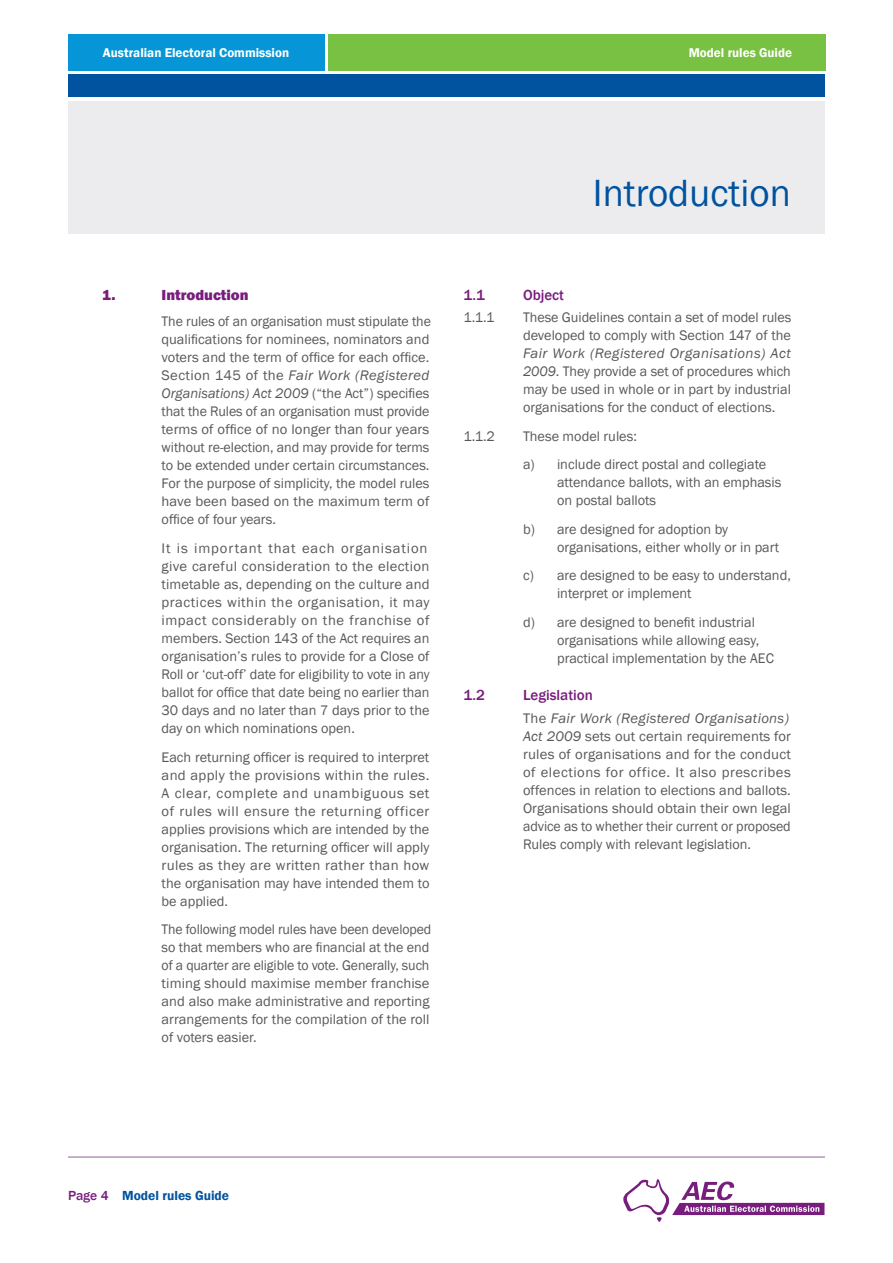
<style>
.page{position:relative;width:893px;height:1263px;background:#fff}
.page>*{position:absolute;margin:0;border:0;box-sizing:border-box;transform-origin:0 0}
.t1{font:39px "Franklin Gothic";color:#0153a0}
.t2{font:500 15px "Franklin Gothic";color:#781d7d}
.t3{font:800 15px "Franklin Gothic";color:#781d7d}
.t4{font:14.25px/18px "Franklin Gothic";color:#57585a}
.t5{font:600 13.5px "Franklin Gothic";color:#0153a0}
.t6{font:600 13.05px "Franklin Gothic";color:#fff}
.s1{font-style:italic}
.s2{font-weight:500;color:#781d7d}
</style>
<div class="page">
<hr style="left:68px;top:1157px;width:757px;height:1px;background:#945c9a">
<svg style="left:623px;top:1179px;width:201px;height:43px"></svg>
<div style="left:68px;top:101px;width:757px;height:133px;background:#ececee"></div>
<div style="left:68px;top:34px;width:256px;height:36px;background:#0696d7"></div>
<div style="left:329px;top:34px;width:497px;height:36px;background:#79c142"></div>
<div style="left:68px;top:75px;width:757px;height:22px;background:#0153a0"></div>
<p class="t6" style="left:103px;top:44px;width:188px">Australian Electoral Commission</p>
<p class="t6" style="left:689px;top:44px;width:105px">Model rules Guide</p>
<p class="t3" style="left:102px;top:285px;width:15px">1.</p>
<p class="t3" style="left:162px;top:285px;width:89px">Introduction</p>
<p class="t4" style="left:162px;top:313px;width:271px;text-align:justify">The rules of an organisation must stipulate the qualifications for nominees, nominators and voters and the term of office for each office.<br>Section 145 of the <span class="s1">Fair Work (Registered Organisations) Act 2009</span> (“the Act”) specifies that the Rules of an organisation must provide terms of office of no longer than four years without re-election, and may provide for terms to be extended under certain circumstances.<br>For the purpose of simplicity, the model rules have been based on the maximum term of office of four years.</p>
<p class="t4" style="left:162px;top:539px;width:269px">It is important that each organisation give careful consideration to the election timetable as, depending on the culture and practices within the organisation, it may impact considerably on the franchise of members. Section 143 of the Act requires an organisation’s rules to provide for a Close of Roll or ‘cut-off’ date for eligibility to vote in any ballot for office that date being no earlier than 30 days and no later than 7 days prior to the day on which nominations open.</p>
<p class="t4" style="left:162px;top:748px;width:269px;text-align:justify">Each returning officer is required to interpret and apply the provisions within the rules.<br>A clear, complete and unambiguous set of rules will ensure the returning officer applies provisions which are intended by the organisation. The returning officer will apply rules as they are written rather than how the organisation may have intended them to be applied.</p>
<p class="t4" style="left:162px;top:921px;width:271px">The following model rules have been developed so that members who are financial at the end of a quarter are eligible to vote. Generally, such timing should maximise member franchise and also make administrative and reporting arrangements for the compilation of the roll of voters easier.</p>
<h1 class="t1" style="left:593px;top:169px;width:200px">Introduction</h1>
<p class="t2" style="left:463px;top:285px;width:23px">1.1</p>
<p class="t2" style="left:523px;top:285px;width:43px">Object</p>
<p class="t4" style="left:463px;top:308px;width:32px">1.1.1</p>
<p class="t4" style="left:523px;top:308px;width:270px">These Guidelines contain a set of model rules developed to comply with Section 147 of the</p>
<p class="t4" style="left:523px;top:344px;width:269px;text-align:justify"><span class="s1">Fair Work (Registered Organisations) Act 2009</span>. They provide a set of procedures which may be used in whole or in part by industrial organisations for the conduct of elections.</p>
<p class="t4" style="left:463px;top:427px;width:33px">1.1.2</p>
<p class="t4" style="left:523px;top:422px;width:245px;line-height:28.7px">These model rules:<br>a) include direct postal and collegiate</p>
<p class="t4" style="left:557px;top:474px;width:226px">attendance ballots, with an emphasis on postal ballots</p>
<p class="t4" style="left:557px;top:520px;width:224px;text-indent:-34px">b) are designed for adoption by organisations, either wholly or in part</p>
<p class="t4" style="left:557px;top:567px;width:235px;text-indent:-34px">c) are designed to be easy to understand, interpret or implement</p>
<p class="t4" style="left:557px;top:614px;width:218px;text-indent:-34px">d) are designed to benefit industrial organisations while allowing easy, practical implementation by the AEC</p>
<p class="t2" style="left:463px;top:686px;width:23px">1.2</p>
<p class="t2" style="left:523px;top:686px;width:71px">Legislation</p>
<p class="t4" style="left:523px;top:709px;width:269px">The <span class="s1">Fair Work (Registered Organisations)<br>Act 2009</span> sets out certain requirements for rules of organisations and for the conduct of elections for office. It also prescribes offences in relation to elections and ballots.<br>Organisations should obtain their own legal advice as to whether their current or proposed Rules comply with relevant legislation.</p>
<p class="t5" style="left:68px;top:1187px;width:163px"><span class="s2">Page 4</span> Model rules Guide</p>
</div>
